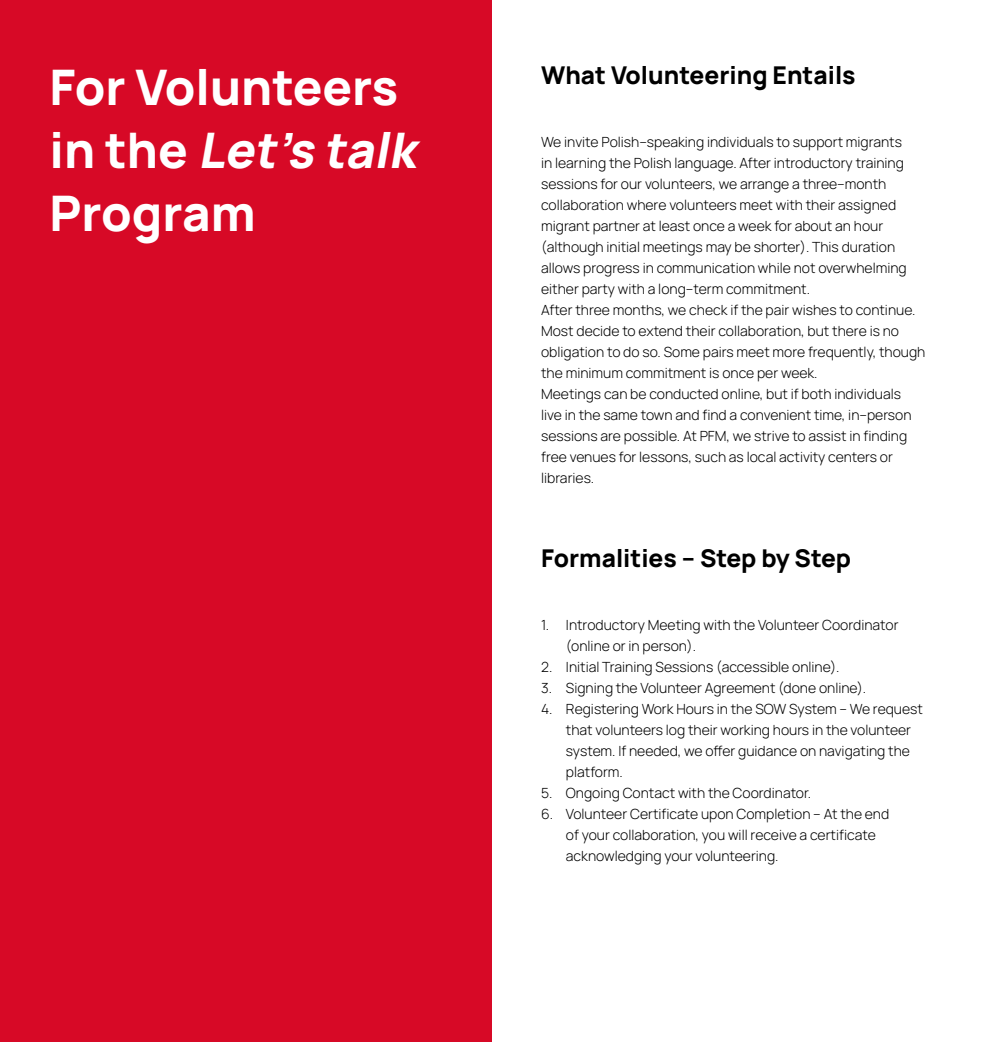
<style>
.page{position:relative;width:983px;height:1042px;background:#fff}
.page>*{position:absolute;margin:0;border:0;box-sizing:border-box;transform-origin:0 0}
.t1{font:800 49px/63px "Manrope";color:#fff}
.t2{font:800 24.5px "Manrope";color:#000}
.t3{font:300 14px/21px "Manrope";color:#000}
.s1{font-style:italic}
</style>
<div class="page">
<div style="left:0;top:0;width:491px;height:1042px;background:#d70926"></div>
<h1 class="t1" style="left:50px;top:54px;width:378px">For Volunteers<br>i n t h e <span class="s1">Let’s talk<br></span>Program</h1>
<h2 class="t2" style="left:541px;top:58px;width:316px">What Volunteering Entails</h2>
<p class="t3" style="left:541px;top:131px;width:386px">We invite Polish–speaking individuals to support migrants<br>in learning the Polish language. After introductory training sessions for our volunteers, we arrange a three–month collaboration where volunteers meet with their assigned migrant partner at least once a week for about an hour (although initial meetings may be shorter). This duration allows progress in communication while not overwhelming either party with a long–term commitment.<br>After three months, we check if the pair wishes to continue.<br>Most decide to extend their collaboration, but there is no obligation to do so. Some pairs meet more frequently, though the minimum commitment is once per week.<br>Meetings can be conducted online, but if both individuals live in the same town and find a convenient time, in–person sessions are possible. At PFM, we strive to assist in finding free venues for lessons, such as local activity centers or libraries.</p>
<h2 class="t2" style="left:541px;top:541px;width:311px">Formalities – Step by Step</h2>
<p class="t3" style="left:566px;top:614px;width:334px;text-indent:-25px">1. Introductory Meeting with the Volunteer Coordinator (online or in person).</p>
<p class="t3" style="left:541px;top:656px;width:300px">2. Initial Training Sessions (accessible online).</p>
<p class="t3" style="left:541px;top:677px;width:326px">3. Signing the Volunteer Agreement (done online).</p>
<p class="t3" style="left:566px;top:698px;width:358px;text-indent:-25px">4. Registering Work Hours in the SOW System – We request that volunteers log their working hours in the volunteer system. If needed, we offer guidance on navigating the platform.</p>
<p class="t3" style="left:541px;top:782px;width:271px">5. Ongoing Contact with the Coordinator.</p>
<p class="t3" style="left:566px;top:803px;width:324px;text-indent:-25px">6. Volunteer Certificate upon Completion – At the end of your collaboration, you will receive a certificate acknowledging your volunteering.</p>
</div>
